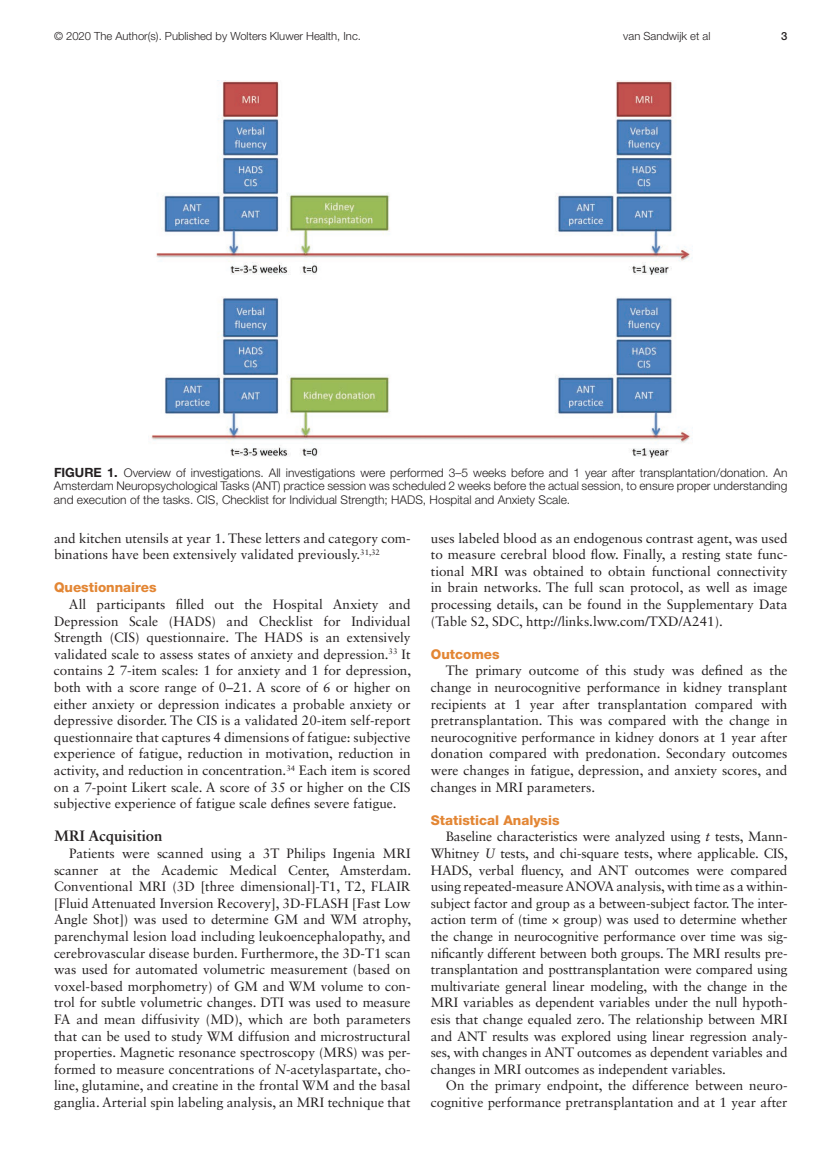
<style>
.page{position:relative;width:837px;height:1161px;background:#fff}
.page>*{position:absolute;margin:0;border:0;box-sizing:border-box;transform-origin:0 0}
.t1{font:700 15px "Sabon LT Std";color:#231f20}
.t2{font:13.5px/16.6px "Sabon LT Std";color:#231f20;text-align:justify}
.t3{font:800 13.5px "Helvetica Neue LT Std";color:#e38634}
.t4{font:300 12px/13.5px "Helvetica Neue LT Std";color:#231f20;text-align:justify}
.t5{font:300 11.25px "Helvetica Neue LT Std";color:#231f20}
.t6{font:500 11.25px "Helvetica Neue LT Std";color:#231f20}
.s1{font-weight:700;font-size:12.75px}
.s2{font-style:italic}
</style>
<div class="page">
<img style="left:151px;top:81px;width:542px;height:378px">
<p class="t5" style="left:54px;top:29px;width:309px">© 2020 The Author(s). Published by Wolters Kluwer Health, Inc.</p>
<p class="t5" style="left:623px;top:29px;width:89px">van Sandwijk et al</p>
<p class="t6" style="left:781px;top:29px;width:8px">3</p>
<p class="t4" style="left:54px;top:466px;width:735px"><span class="s1">FIGURE 1.</span> Overview of investigations. All investigations were performed 3–5 weeks before and 1 year after transplantation/donation. An Amsterdam Neuropsychological Tasks (ANT) practice session was scheduled 2 weeks before the actual session, to ensure proper understanding and execution of the tasks. CIS, Checklist for Individual Strength; HADS, Hospital and Anxiety Scale.</p>
<p class="t2" style="left:54px;top:529px;width:358px">and kitchen utensils at year 1. These letters and category com&shy;binations have been extensively validated previously.<sup>31,32</sup></p>
<p class="t3" style="left:54px;top:580px;width:104px">Questionnaires</p>
<p class="t2" style="left:54px;top:596px;width:359px;text-indent:15px">All participants filled out the Hospital Anxiety and Depression Scale (HADS) and Checklist for Individual Strength (CIS) questionnaire. The HADS is an extensively validated scale to assess states of anxiety and depression.<sup>33</sup> It contains 2 7-item scales: 1 for anxiety and 1 for depression, both with a score range of 0–21. A score of 6 or higher on either anxiety or depression indicates a probable anxiety or depressive disorder. The CIS is a validated 20-item self-report questionnaire that captures 4 dimensions of fatigue: subjective experience of fatigue, reduction in motivation, reduction in activity, and reduction in concentration.<sup>34</sup> Each item is scored on a 7-point Likert scale. A score of 35 or higher on the CIS subjective experience of fatigue scale defines severe fatigue.</p>
<p class="t1" style="left:54px;top:827px;width:110px">MRI Acquisition</p>
<p class="t2" style="left:54px;top:845px;width:359px;text-indent:15px">Patients were scanned using a 3T Philips Ingenia MRI scanner at the Academic Medical Center, Amsterdam.<br>Conventional MRI (3D [three dimensional]-T1, T2, FLAIR [Fluid Attenuated Inversion Recovery], 3D-FLASH [Fast Low Angle Shot]) was used to determine GM and WM atrophy, parenchymal lesion load including leukoencephalopathy, and cerebrovascular disease burden. Furthermore, the 3D-T1 scan was used for automated volumetric measurement (based on voxel-based morphometry) of GM and WM volume to con&shy;trol for subtle volumetric changes. DTI was used to measure FA and mean diffusivity (MD), which are both parameters that can be used to study WM diffusion and microstructural properties. Magnetic resonance spectroscopy (MRS) was per&shy;formed to measure concentrations of <span class="s2">N</span>-acetylaspartate, cho&shy;line, glutamine, and creatine in the frontal WM and the basal ganglia. Arterial spin labeling analysis, an MRI technique that</p>
<p class="t2" style="left:431px;top:529px;width:358px">uses labeled blood as an endogenous contrast agent, was used to measure cerebral blood flow. Finally, a resting state func&shy;tional MRI was obtained to obtain functional connectivity in brain networks. The full scan protocol, as well as image processing details, can be found in the Supplementary Data (Table S2, SDC, http://links.lww.com/TXD/A241).</p>
<p class="t3" style="left:431px;top:646px;width:70px">Outcomes</p>
<p class="t2" style="left:431px;top:662px;width:358px;text-indent:15px">The primary outcome of this study was defined as the change in neurocognitive performance in kidney transplant recipients at 1 year after transplantation compared with pretransplantation. This was compared with the change in neurocognitive performance in kidney donors at 1 year after donation compared with predonation. Secondary outcomes were changes in fatigue, depression, and anxiety scores, and changes in MRI parameters.</p>
<p class="t3" style="left:431px;top:812px;width:130px">Statistical Analysis</p>
<p class="t2" style="left:431px;top:828px;width:359px;text-indent:15px">Baseline characteristics were analyzed using <span class="s2">t</span> tests, Mann-Whitney <span class="s2">U</span> tests, and chi-square tests, where applicable. CIS, HADS, verbal fluency, and ANT outcomes were compared using repeated-measure ANOVA analysis, with time as a within&shy;subject factor and group as a between-subject factor. The inter&shy;action term of (time × group) was used to determine whether the change in neurocognitive performance over time was sig&shy;nificantly different between both groups. The MRI results pre&shy;transplantation and posttransplantation were compared using multivariate general linear modeling, with the change in the MRI variables as dependent variables under the null hypoth&shy;esis that change equaled zero. The relationship between MRI and ANT results was explored using linear regression analy&shy;ses, with changes in ANT outcomes as dependent variables and changes in MRI outcomes as independent variables.</p>
<p class="t2" style="left:431px;top:1077px;width:358px;text-align:right">On the primary endpoint, the difference between neuro&shy;cognitive performance pretransplantation and at 1 year after</p>
</div>
